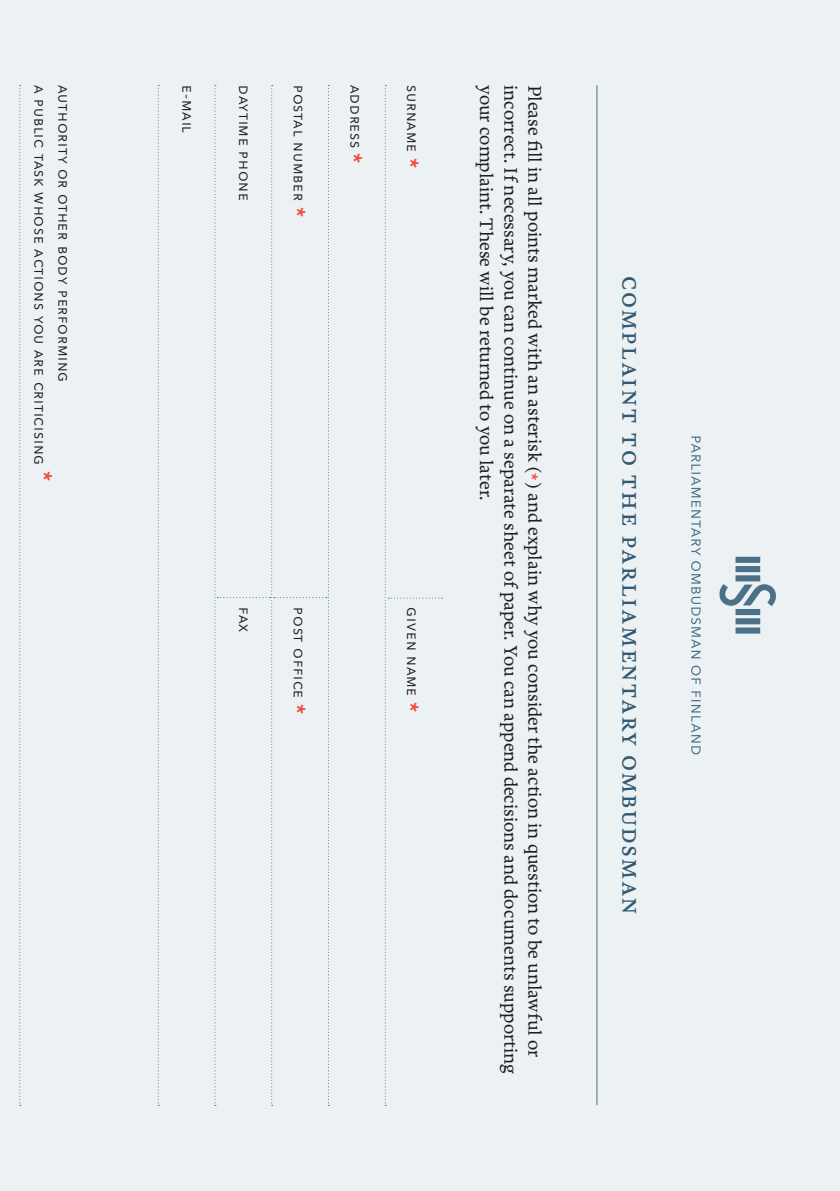
<style>
.page{position:relative;width:840px;height:1191px;background:#fff}
.page>*{position:absolute;margin:0;border:0;box-sizing:border-box;transform-origin:0 0}
.t1{font:500 27px "Freya";letter-spacing:.045em;color:#335a72}
.t2{font:600 22px "Avenir Next LT Pro";color:#ed4f39}
.t3{font:500 19px "Freya";letter-spacing:-.005em;color:#231f20}
.t4{font:16px "Avenir Next LT Pro";letter-spacing:.05em;color:#231f20}
.s1{font-weight:600;font-size:22px;color:#ed4f39}
</style>
<div class="page">
<div style="left:0;top:0;width:839px;height:1191px;background:#ecf1f4"></div>
<hr style="left:596px;top:85px;width:1px;height:1020px;background:#4b7189">
<svg style="left:384px;top:85px;width:58px;height:1021px"></svg>
<svg style="left:214px;top:85px;width:115px;height:1021px"></svg>
<svg style="left:158px;top:85px;width:1px;height:1021px"></svg>
<svg style="left:19px;top:85px;width:2px;height:1021px"></svg>
<svg style="left:691px;top:436px;width:85px;height:318px"></svg>
<p class="t4" style="left:49px;top:85px;width:382px;rotate:90deg">a public task whose actions you are criticising</p>
<p class="t4" style="left:73px;top:85px;width:299px;rotate:90deg">authority or other body performing</p>
<p class="t3" style="left:496px;top:85px;width:416px;rotate:90deg">your complaint. These will be returned to you later.</p>
<p class="t3" style="left:520px;top:85px;width:990px;rotate:90deg">incorrect. If necessary, you can continue on a separate sheet of paper. You can append decisions and documents supporting</p>
<p class="t4" style="left:365px;top:85px;width:80px;rotate:90deg">address <span class="s1">*</span></p>
<p class="t4" style="left:422px;top:85px;width:84px;rotate:90deg">surname <span class="s1">*</span></p>
<p class="t3" style="left:544px;top:85px;width:973px;rotate:90deg">Please fill in all points marked with an asterisk (<sub>*</sub>) and explain why you consider the action in question to be unlawful or</p>
<p class="t4" style="left:197px;top:85px;width:49px;rotate:90deg">e-mail</p>
<p class="t4" style="left:254px;top:85px;width:117px;rotate:90deg">daytime phone</p>
<p class="t4" style="left:309px;top:85px;width:133px;rotate:90deg">postal number <span class="s1">*</span></p>
<p class="t2" style="left:57px;top:471px;width:12px;rotate:90deg">*</p>
<p class="t4" style="left:254px;top:607px;width:26px;rotate:90deg">fax</p>
<p class="t4" style="left:422px;top:607px;width:106px;rotate:90deg">given name <span class="s1">*</span></p>
<p class="t4" style="left:309px;top:607px;width:108px;rotate:90deg">post office <span class="s1">*</span></p>
<h1 class="t1" style="left:645px;top:276px;width:640px;rotate:90deg">complaint to the parliamentary ombudsman</h1>
</div>
